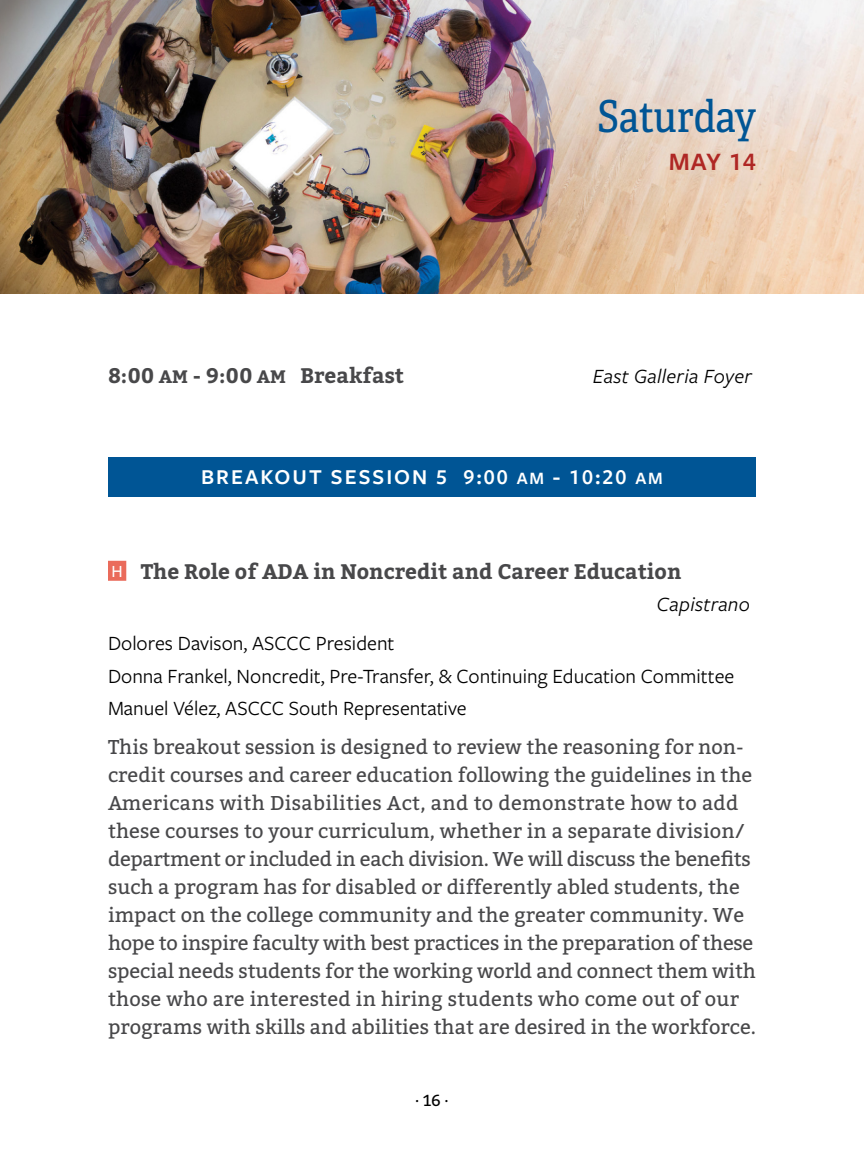
<style>
.page{position:relative;width:864px;height:1152px;background:#fff}
.page>*{position:absolute;margin:0;border:0;box-sizing:border-box;transform-origin:0 0}
.h1_Section_titles{font:44px "Adelle Condensed";letter-spacing:-.01em;color:#005595}
.h1_section_header_da{font:600 26px "Freight Sans Pro";color:#af2724}
.h2_subheads_color_ba{font:600 22px "Freight Sans Pro";letter-spacing:.09em;color:#fff}
.h4_speaker_name{font:21px "Freight Sans Pro";color:#000}
.h3_session_title___s{font:700 21px/32px "Bitter";color:#48484a}
.h3_session_title{font:700 21px "Bitter";color:#48484a}
.h3_session_title-2{font:italic 21px "Freight Sans Pro";letter-spacing:.015em;color:#000}
.p_body_10_14_print{font:20px/28px "Bitter";color:#48484a}
.t1{font:16px "Bitter";color:#000}
.s1{font-size:18px}
.s2{font-family:"Whitney";font-weight:500;font-size:16px;color:#fff}
.s3{font-family:"Freight Sans Pro";font-weight:400;font-style:italic;color:#000}
</style>
<div class="page">
<img style="left:0;top:0;width:864px;height:294px">
<div style="left:108px;top:458px;width:648px;height:39px;background:#005595"></div>
<div style="left:108px;top:561px;width:18px;height:20px;background:#ea6b5b"></div>
<h1 class="h1_Section_titles" style="left:597px;top:90px;width:160px">Saturday</h1>
<h1 class="h1_section_header_da" style="left:669px;top:144px;width:89px">MAY 14</h1>
<h3 class="h3_session_title" style="left:108px;top:362px;width:298px">8:00 <span class="s1">AM</span> - 9:00 <span class="s1">AM</span> Breakfast</h3>
<h3 class="h3_session_title-2" style="left:593px;top:363px;width:161px">East Galleria Foyer</h3>
<h2 class="h2_subheads_color_ba" style="left:201px;top:462px;width:463px">BREAKOUT SESSION 5 9:00 <span class="s1">AM</span> - 10:20 <span class="s1">AM</span></h2>
<p class="h3_session_title___s" style="left:657px;top:556px;width:95px;text-indent:-545px"><span class="s2">H</span> The Role of ADA in Noncredit and Career Education<br><span class="s3">Capistrano</span></p>
<h4 class="h4_speaker_name" style="left:108px;top:629px;width:288px">Dolores Davison, ASCCC President</h4>
<h4 class="h4_speaker_name" style="left:108px;top:662px;width:628px">Donna Frankel, Noncredit, Pre-Transfer, &amp; Continuing Education Committee</h4>
<h4 class="h4_speaker_name" style="left:108px;top:694px;width:360px">Manuel Vélez, ASCCC South Representative</h4>
<p class="p_body_10_14_print" style="left:108px;top:734px;width:649px">This breakout session is designed to review the reasoning for non‑ credit courses and career education following the guidelines in the Americans with Disabilities Act, and to demonstrate how to add these courses to your curriculum, whether in a separate division/ department or included in each division. We will discuss the benefits such a program has for disabled or differently abled students, the impact on the college community and the greater community. We hope to inspire faculty with best practices in the preparation of these special needs students for the working world and connect them with those who are interested in hiring students who come out of our programs with skills and abilities that are desired in the workforce.</p>
<p class="t1" style="left:415px;top:1088px;width:33px">. 16 .</p>
</div>
